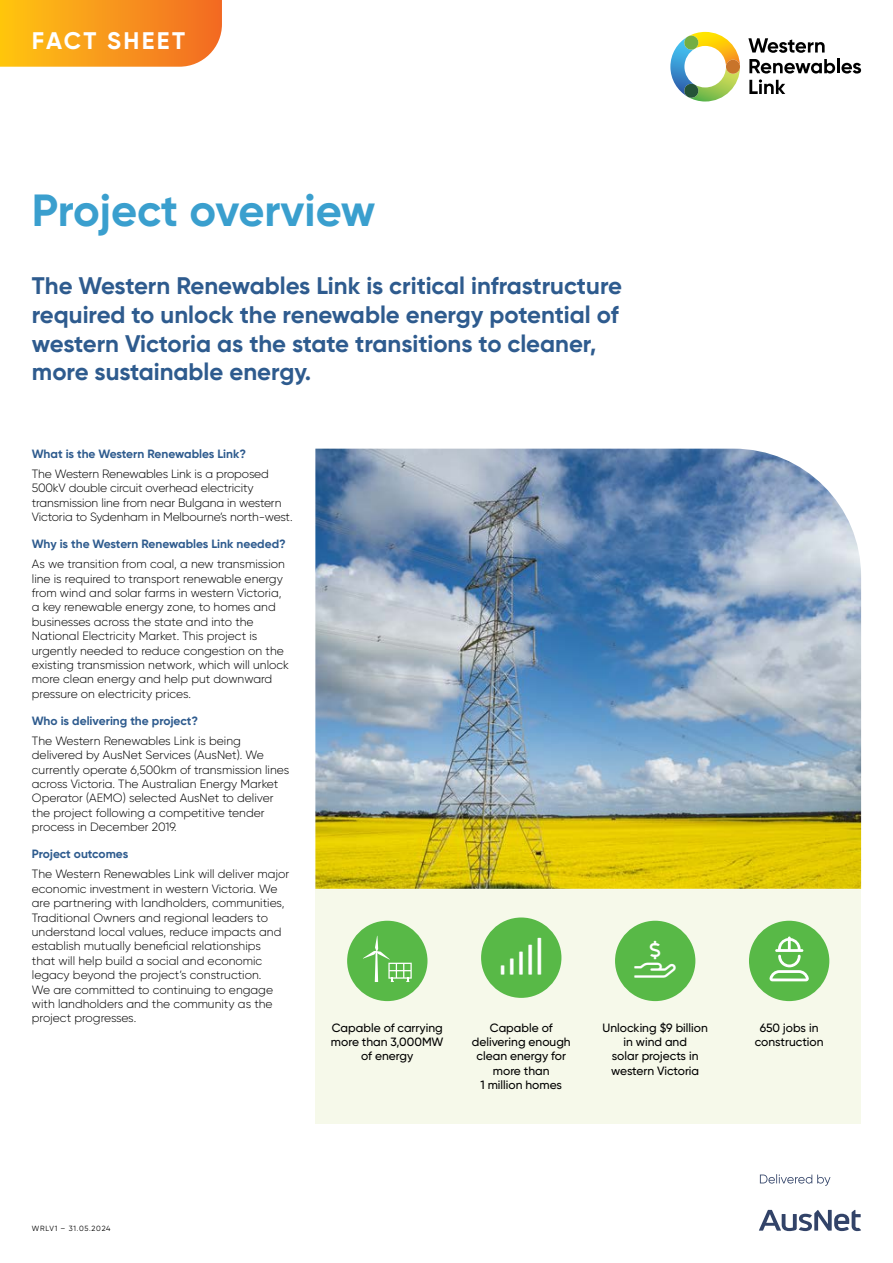
<style>
.page{position:relative;width:893px;height:1263px;background:#fff}
.page>*{position:absolute;margin:0;border:0;box-sizing:border-box;transform-origin:0 0}
.t1{font:700 45px "Gilroy";letter-spacing:-.005em;color:#3a9fce}
.t2{font:300 36.75px "Font Awesome 5 Pro";color:#fff}
.t3{font:700 24px/28.8px "Gilroy";color:#2e5b8e}
.t4{font:700 24px "Gilroy";letter-spacing:.095em;color:#fff}
.t5{font:300 12px/14.4px "Gilroy";color:#000}
.t6{font:500 12px/14.4px "Gilroy";color:#000;text-align:center}
.t7{font:700 12px "Gilroy";color:#2e5b8e}
.t8{font:7.5px "Gilroy";letter-spacing:.09em;color:#000}
</style>
<div class="page">
<div style="left:315px;top:889px;width:546px;height:235px;background:#f6f9ea"></div>
<svg style="left:760px;top:1174px;width:70px;height:12px"></svg>
<svg style="left:759px;top:1210px;width:102px;height:21px"></svg>
<img style="left:315px;top:449px;width:546px;height:440px">
<svg style="left:748px;top:38px;width:77px;height:15px"></svg>
<hr style="left:837px;top:58px;width:3px;height:15px;background:#000">
<svg style="left:841px;top:63px;width:20px;height:11px"></svg>
<svg style="left:749px;top:59px;width:86px;height:35px"></svg>
<svg style="left:670px;top:32px;width:70px;height:70px"></svg>
<svg style="left:0;top:0;width:222px;height:67px;background:#f89b20"></svg>
<div style="left:615px;top:921px;width:80px;height:80px;background:#58b947;border-radius:50%"></div>
<div style="left:481px;top:917px;width:80px;height:81px;background:#58b947;border-radius:50%"></div>
<div style="left:347px;top:921px;width:80px;height:80px;background:#58b947;border-radius:50%"></div>
<svg style="left:363px;top:936px;width:49px;height:46px"></svg>
<div style="left:749px;top:921px;width:80px;height:80px;background:#58b947;border-radius:50%"></div>
<svg style="left:769px;top:936px;width:40px;height:45px"></svg>
<h3 class="t4" style="left:32px;top:25px;width:155px">FACT SHEET</h3>
<h1 class="t1" style="left:32px;top:182px;width:345px">Project overview</h1>
<h3 class="t3" style="left:32px;top:271px;width:592px">The Western Renewables Link is critical infrastructure required to unlock the renewable energy potential of western Victoria as the state transitions to cleaner, more sustainable energy.</h3>
<p class="t7" style="left:32px;top:446px;width:216px">What is the Western Renewables Link?</p>
<p class="t5" style="left:32px;top:466px;width:262px">The Western Renewables Link is a proposed 500kV double circuit overhead electricity transmission line from near Bulgana in western Victoria to Sydenham in Melbourne’s north-west.</p>
<p class="t7" style="left:32px;top:536px;width:255px">Why is the Western Renewables Link needed?</p>
<p class="t5" style="left:32px;top:557px;width:259px">As we transition from coal, a new transmission line is required to transport renewable energy from wind and solar farms in western Victoria, a key renewable energy zone, to homes and businesses across the state and into the National Electricity Market. This project is urgently needed to reduce congestion on the existing transmission network, which will unlock more clean energy and help put downward pressure on electricity prices.</p>
<p class="t7" style="left:32px;top:713px;width:168px">Who is delivering the project?</p>
<p class="t5" style="left:32px;top:733px;width:259px">The Western Renewables Link is being delivered by AusNet Services (AusNet). We currently operate 6,500km of transmission lines across Victoria. The Australian Energy Market Operator (AEMO) selected AusNet to deliver the project following a competitive tender process in December 2019.</p>
<p class="t7" style="left:32px;top:847px;width:98px">Project outcomes</p>
<p class="t5" style="left:32px;top:867px;width:259px">The Western Renewables Link will deliver major economic investment in western Victoria. We are partnering with landholders, communities, Traditional Owners and regional leaders to understand local values, reduce impacts and establish mutually beneficial relationships<br>that will help build a social and economic legacy beyond the project’s construction.<br>We are committed to continuing to engage with landholders and the community as the project progresses.</p>
<h2 class="t2" style="left:498px;top:938px;width:47px">▲■●</h2>
<h2 class="t2" style="left:634px;top:941px;width:43px">■□●■◆▲</h2>
<p class="t6" style="left:331px;top:1020px;width:114px">Capable of carrying more than 3,000MW of energy</p>
<p class="t6" style="left:472px;top:1020px;width:100px">Capable of delivering enough clean energy for more than<br>1 million homes</p>
<p class="t6" style="left:602px;top:1020px;width:107px">Unlocking $9 billion in wind and<br>solar projects in western Victoria</p>
<p class="t6" style="left:755px;top:1020px;width:70px">650 jobs in construction</p>
<p class="t8" style="left:32px;top:1224px;width:80px">WRLV1 – 31.05.2024</p>
</div>
